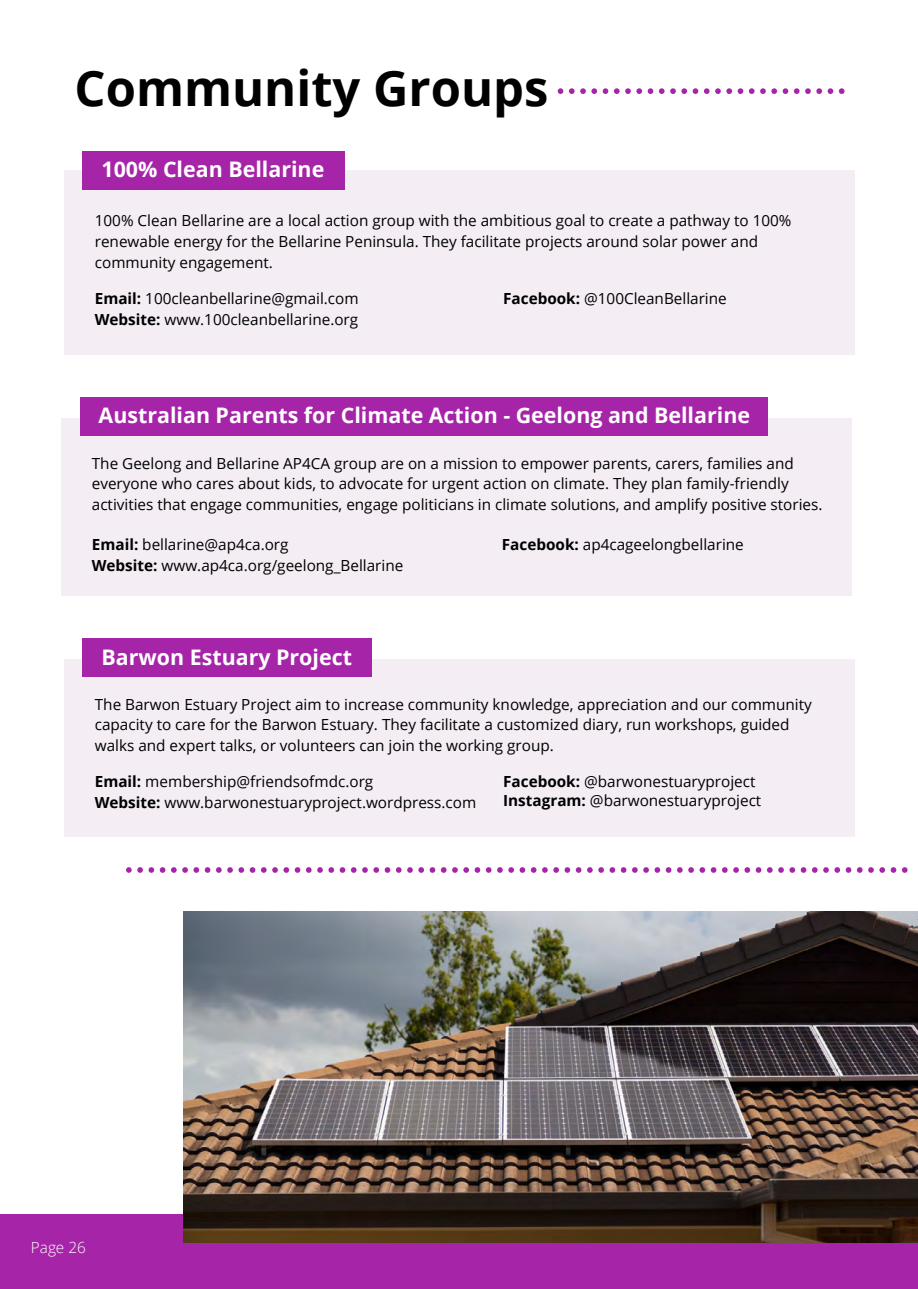
<style>
.page{position:relative;width:918px;height:1289px;background:#fff}
.page>*{position:absolute;margin:0;border:0;box-sizing:border-box;transform-origin:0 0}
.t1{font:700 48.9px "Open Sans";color:#000}
.t2{font:700 21.45px "Open Sans";color:#fff}
.t3{font:15.3px/20.7px "Open Sans";color:#000}
.t4{font:300 15.3px "Open Sans";color:#fff}
.s1{font-weight:700}
</style>
<div class="page">
<div style="left:0;top:1214px;width:918px;height:74px;background:#a624a8"></div>
<div style="left:64px;top:659px;width:790px;height:178px;background:#f4edf4"></div>
<div style="left:64px;top:170px;width:790px;height:185px;background:#f4edf4"></div>
<img style="left:184px;top:911px;width:734px;height:331px">
<svg style="left:126px;top:867px;width:782px;height:5px"></svg>
<svg style="left:558px;top:88px;width:287px;height:6px"></svg>
<div style="left:83px;top:151px;width:262px;height:38px;background:#a624a8"></div>
<div style="left:83px;top:638px;width:289px;height:38px;background:#a624a8"></div>
<div style="left:61px;top:418px;width:790px;height:178px;background:#f4edf4"></div>
<div style="left:80px;top:397px;width:687px;height:38px;background:#a624a8"></div>
<h1 class="t1" style="left:75px;top:54px;width:476px">Community Groups</h1>
<h2 class="t2" style="left:102px;top:154px;width:224px">100% Clean Bellarine</h2>
<p class="t3" style="left:95px;top:210px;width:698px">100% Clean Bellarine are a local action group with the ambitious goal to create a pathway to 100% renewable energy for the Bellarine Peninsula. They facilitate projects around solar power and community engagement.</p>
<p class="t3" style="left:95px;top:288px;width:265px"><span class="s1">Email:</span> 100cleanbellarine@gmail.com</p>
<p class="t3" style="left:503px;top:288px;width:225px"><span class="s1">Facebook:</span> @100CleanBellarine</p>
<p class="t3" style="left:95px;top:308px;width:265px"><span class="s1">Website:</span> www.100cleanbellarine.org</p>
<h2 class="t2" style="left:99px;top:400px;width:653px">Australian Parents for Climate Action - Geelong and Bellarine</h2>
<p class="t3" style="left:92px;top:452px;width:732px">The Geelong and Bellarine AP4CA group are on a mission to empower parents, carers, families and everyone who cares about kids, to advocate for urgent action on climate. They plan family-friendly activities that engage communities, engage politicians in climate solutions, and amplify positive stories.</p>
<p class="t3" style="left:92px;top:533px;width:198px"><span class="s1">Email:</span> bellarine@ap4ca.org</p>
<p class="t3" style="left:92px;top:554px;width:313px"><span class="s1">Website:</span> www.ap4ca.org/geelong_Bellarine</p>
<h2 class="t2" style="left:102px;top:641px;width:252px">Barwon Estuary Project</h2>
<p class="t3" style="left:502px;top:533px;width:243px"><span class="s1">Facebook:</span> ap4cageelongbellarine</p>
<p class="t3" style="left:95px;top:693px;width:719px">The Barwon Estuary Project aim to increase community knowledge, appreciation and our community capacity to care for the Barwon Estuary. They facilitate a customized diary, run workshops, guided walks and expert talks, or volunteers can join the working group.</p>
<p class="t3" style="left:95px;top:771px;width:280px"><span class="s1">Email:</span> membership@friendsofmdc.org</p>
<p class="t3" style="left:95px;top:791px;width:383px"><span class="s1">Website:</span> www.barwonestuaryproject.wordpress.com</p>
<p class="t3" style="left:503px;top:771px;width:254px"><span class="s1">Facebook:</span> @barwonestuaryproject</p>
<p class="t3" style="left:503px;top:789px;width:260px"><span class="s1">Instagram:</span> @barwonestuaryproject</p>
<p class="t4" style="left:31px;top:1236px;width:56px">Page 26</p>
</div>
